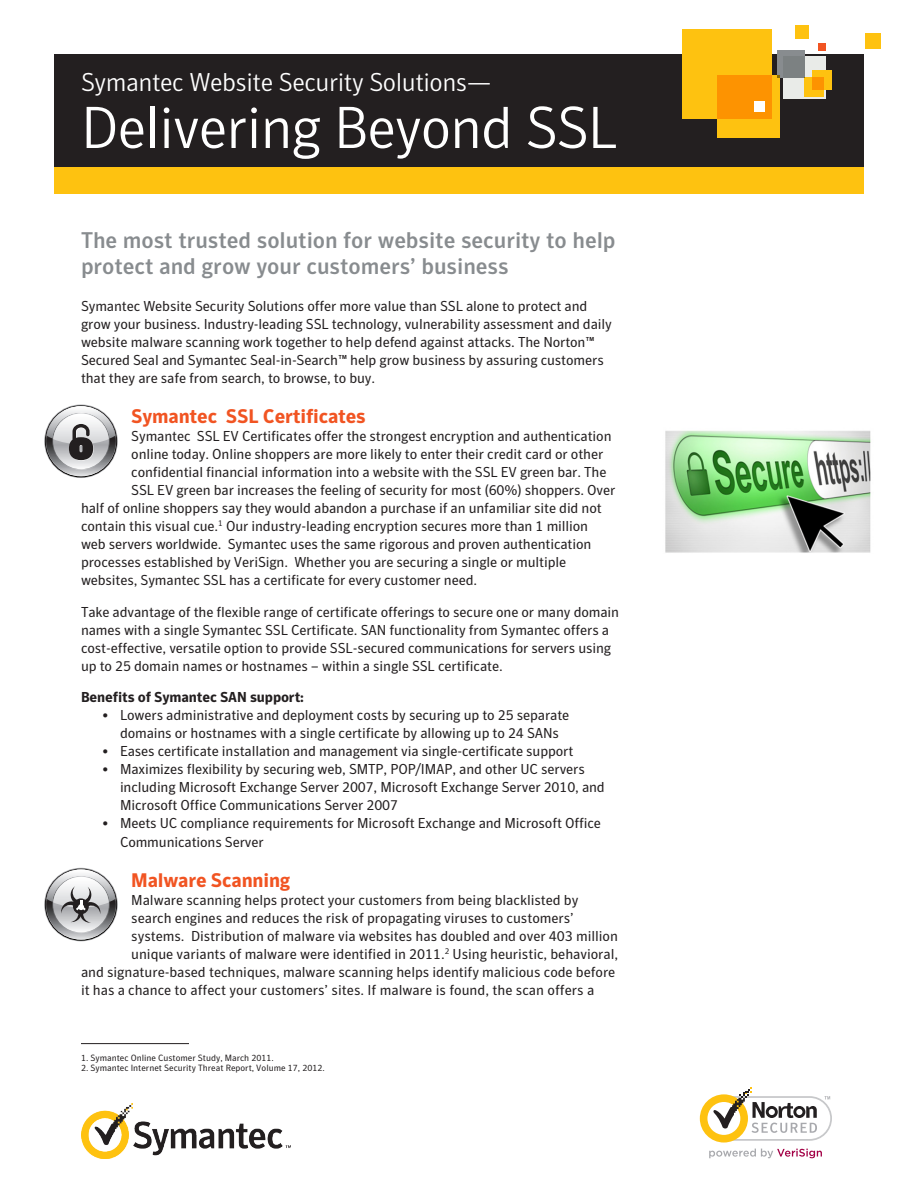
<style>
.page{position:relative;width:918px;height:1188px;background:#fff}
.page>*{position:absolute;margin:0;border:0;box-sizing:border-box;transform-origin:0 0}
.t1{font:300 58.5px "Symantec Sans";letter-spacing:-.02em;color:#fff}
.t2{font:300 25.5px "Symantec Sans";letter-spacing:-.02em;color:#fff}
.Cover_subtitle{font:500 22.5px/25.5px "Symantec Sans";letter-spacing:-.005em;color:#888c8f}
.Header1{font:700 19.5px "Symantec Sans";letter-spacing:-.01em;color:#f15422}
.Body{font:14.25px/18px "Symantec Sans";letter-spacing:-.01em;color:#231f20}
.Body-2{font:700 14.25px "Symantec Sans";letter-spacing:-.01em;color:#231f20}
.Footnote{font:9px "Symantec Sans";color:#231f20}
</style>
<div class="page">
<img style="left:81px;top:1103px;width:209px;height:55px">
<hr style="left:81px;top:1043px;width:108px;height:1px;background:#231f20">
<img style="left:665px;top:430px;width:206px;height:123px">
<svg style="left:700px;top:1087px;width:132px;height:56px"></svg>
<svg style="left:709px;top:1149px;width:113px;height:9px"></svg>
<div style="left:54px;top:54px;width:810px;height:113px;background:#231f20"></div>
<div style="left:54px;top:167px;width:810px;height:27px;background:#fec210"></div>
<div style="left:783px;top:56px;width:43px;height:43px;background:#e9ebe8"></div>
<div style="left:682px;top:29px;width:90px;height:89px;background:#fec210"></div>
<svg style="left:717px;top:76px;width:62px;height:62px;background:#fda608"></svg>
<div style="left:777px;top:50px;width:28px;height:28px;background:linear-gradient(to right,#848787,#7c8183)"></div>
<div style="left:865px;top:33px;width:15px;height:16px;background:#fec210"></div>
<div style="left:795px;top:25px;width:13px;height:14px;background:#fec210"></div>
<div style="left:805px;top:78px;width:19px;height:19px;background:#fec210"></div>
<svg style="left:812px;top:70px;width:20px;height:19px"></svg>
<div style="left:818px;top:43px;width:8px;height:7px;background:#f15422"></div>
<div style="left:755px;top:102px;width:10px;height:10px;background:#fff"></div>
<svg style="left:45px;top:868px;width:72px;height:73px"></svg>
<svg style="left:46px;top:870px;width:70px;height:69px"></svg>
<svg style="left:53px;top:877px;width:56px;height:55px"></svg>
<svg style="left:47px;top:870px;width:68px;height:53px"></svg>
<svg style="left:44px;top:405px;width:74px;height:73px"></svg>
<svg style="left:45px;top:405px;width:72px;height:72px"></svg>
<svg style="left:46px;top:406px;width:70px;height:70px"></svg>
<svg style="left:53px;top:413px;width:56px;height:56px"></svg>
<svg style="left:47px;top:406px;width:68px;height:55px"></svg>
<p class="t2" style="left:81px;top:68px;width:412px">Symantec Website Security Solutions—</p>
<p class="t1" style="left:81px;top:96px;width:538px">Delivering Beyond SSL</p>
<p class="Cover_subtitle" style="left:81px;top:227px;width:536px">The most trusted solution for website security to help protect and grow your customers’ business</p>
<p class="Body" style="left:81px;top:297px;width:532px">Symantec Website Security Solutions offer more value than SSL alone to protect and grow your business. Industry-leading SSL technology, vulnerability assessment and daily website malware scanning work together to help defend against attacks. The Norton™ Secured Seal and Symantec Seal-in-Search™ help grow business by assuring customers that they are safe from search, to browse, to buy.</p>
<p class="Header1" style="left:131px;top:406px;width:236px">Symantec SSL Certificates</p>
<p class="Body" style="left:131px;top:427px;width:482px">Symantec SSL EV Certificates offer the strongest encryption and authentication</p>
<p class="Body" style="left:131px;top:445px;width:474px">online today. Online shoppers are more likely to enter their credit card or other</p>
<p class="Body" style="left:131px;top:463px;width:477px">confidential financial information into a website with the SSL EV green bar. The</p>
<p class="Body" style="left:131px;top:481px;width:486px">SSL EV green bar increases the feeling of security for most (60%) shoppers. Over</p>
<p class="Body" style="left:81px;top:499px;width:522px">half of online shoppers say they would abandon a purchase if an unfamiliar site did not</p>
<p class="Body" style="left:81px;top:517px;width:509px">contain this visual cue.<sup>1</sup> Our industry-leading encryption secures more than 1 million</p>
<p class="Body" style="left:81px;top:535px;width:512px">web servers worldwide. Symantec uses the same rigorous and proven authentication</p>
<p class="Body" style="left:81px;top:553px;width:487px">processes established by VeriSign. Whether you are securing a single or multiple</p>
<p class="Body" style="left:81px;top:571px;width:398px">websites, Symantec SSL has a certificate for every customer need.</p>
<p class="Body" style="left:81px;top:603px;width:540px">Take advantage of the flexible range of certificate offerings to secure one or many domain names with a single Symantec SSL Certificate. SAN functionality from Symantec offers a cost-effective, versatile option to provide SSL-secured communications for servers using up to 25 domain names or hostnames – within a single SSL certificate.</p>
<p class="Body-2" style="left:81px;top:689px;width:224px">Benefits of Symantec SAN support:</p>
<p class="Body" style="left:102px;top:706px;width:469px;text-align:center">• Lowers administrative and deployment costs by securing up to 25 separate domains or hostnames with a single certificate by allowing up to 24 SANs</p>
<p class="Body" style="left:102px;top:742px;width:473px">• Eases certificate installation and management via single-certificate support</p>
<p class="Body" style="left:120px;top:760px;width:486px;text-indent:-18px">• Maximizes flexibility by securing web, SMTP, POP/IMAP, and other UC servers including Microsoft Exchange Server 2007, Microsoft Exchange Server 2010, and<br>Microsoft Office Communications Server 2007</p>
<p class="Body" style="left:120px;top:814px;width:483px;line-height:18.8px;text-indent:-18px">• Meets UC compliance requirements for Microsoft Exchange and Microsoft Office<br>Communications Server</p>
<p class="Header1" style="left:131px;top:869px;width:161px">Malware Scanning</p>
<p class="Body" style="left:131px;top:891px;width:449px">Malware scanning helps protect your customers from being blacklisted by</p>
<p class="Body" style="left:131px;top:909px;width:444px">search engines and reduces the risk of propagating viruses to customers’</p>
<p class="Body" style="left:131px;top:927px;width:488px">systems. Distribution of malware via websites has doubled and over 403 million</p>
<p class="Body" style="left:131px;top:945px;width:488px">unique variants of malware were identified in 2011.<sup>2</sup> Using heuristic, behavioral,</p>
<p class="Body" style="left:81px;top:963px;width:536px">and signature-based techniques, malware scanning helps identify malicious code before</p>
<p class="Body" style="left:81px;top:981px;width:515px">it has a chance to affect your customers’ sites. If malware is found, the scan offers a</p>
<p class="Footnote" style="left:81px;top:1053px;width:194px">1. Symantec Online Customer Study, March 2011.</p>
<p class="Footnote" style="left:81px;top:1063px;width:245px">2. Symantec Internet Security Threat Report, Volume 17, 2012.</p>
</div>
